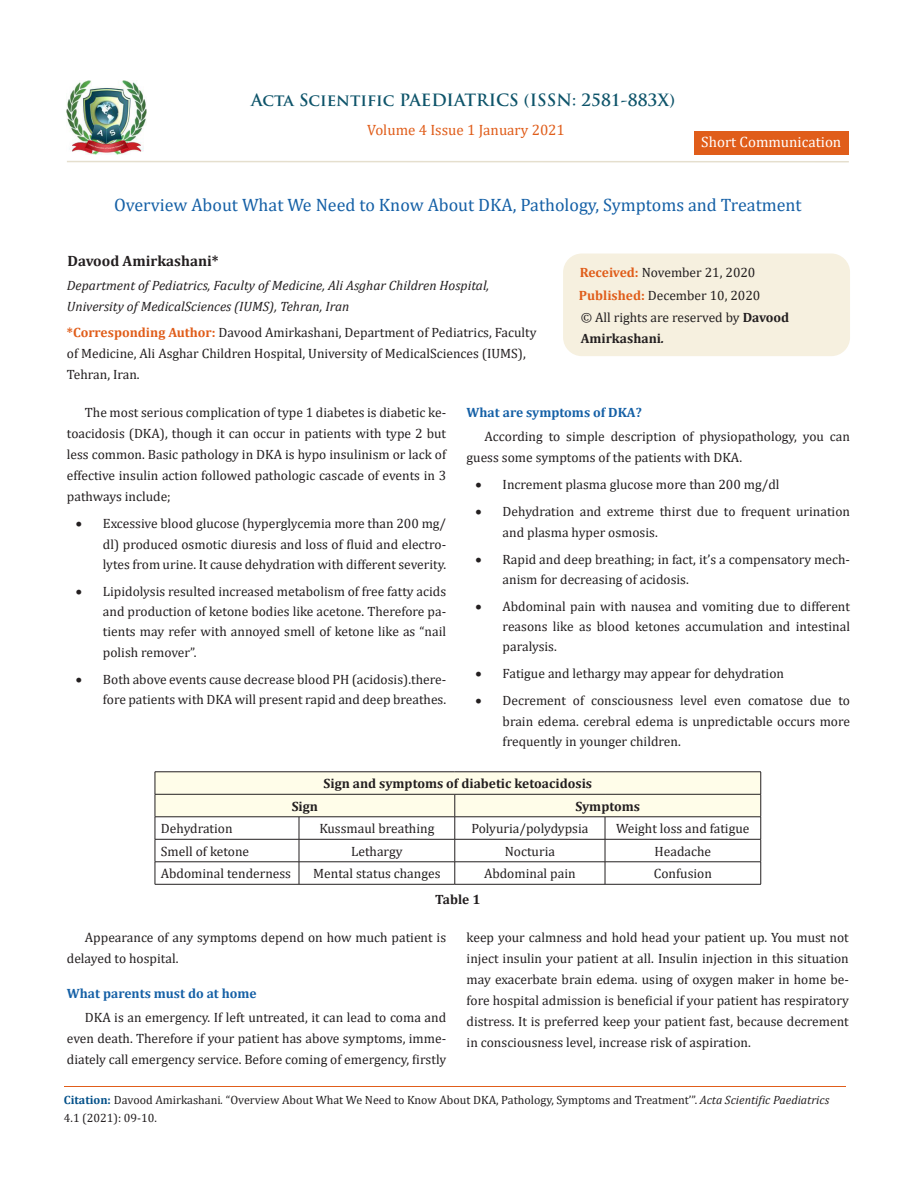
<style>
.page{position:relative;width:917px;height:1188px;background:#fff}
.page>*{position:absolute;margin:0;border:0;box-sizing:border-box;transform-origin:0 0}
.t1{font:18px "Cambria";color:#1560a6}
.t2{font:700 16.5px "Trajan Pro";color:#0e546a}
.t3{font:15px "Cambria";color:#e05d1a}
.t4{font:700 15px "Cambria";color:#231f20}
.t5{font:15px "Cambria";color:#fff}
.List_Paragraph{font:13.5px/21px "Cambria";color:#231f20;text-align:justify}
.t6{font:italic 13.5px/21px "Cambria";color:#231f20}
.t7{font:700 13.5px "Cambria";color:#231f20}
.List_Paragraph-2{font:700 13.5px "Cambria";color:#1560a6}
.t8{font:12px/18px "Cambria";color:#231f20}
.s1{font-weight:700;color:#e05d1a}
.s2{font-weight:700}
.s3{font-weight:700;font-style:italic}
.s4{font-weight:700;color:#035089}
.s5{font-style:italic}
</style>
<div class="page">
<img style="left:66px;top:81px;width:80px;height:74px">
<div style="left:693px;top:132px;width:155px;height:23px;background:#e05d1a"></div>
<div style="left:564px;top:254px;width:285px;height:101px;background:#f6f0df;border-radius:18px"></div>
<div style="left:563px;top:254px;width:287px;height:102px;border:2px solid #f6f0df;border-radius:18px"></div>
<svg style="left:155px;top:772px;width:606px;height:112px"></svg>
<hr style="left:155px;top:884px;width:144px;height:1px;background:#231f20">
<hr style="left:299px;top:884px;width:156px;height:1px;background:#231f20">
<hr style="left:455px;top:884px;width:150px;height:1px;background:#231f20">
<hr style="left:605px;top:884px;width:156px;height:1px;background:#231f20">
<hr style="left:64px;top:1087px;width:781px;height:1px;background:#e05d1a">
<hr style="left:67px;top:161px;width:781px;height:1px;background:#e5dfce">
<p class="t2" style="left:251px;top:90px;width:425px">Acta Scientific PAEDIATRICS (ISSN: 2581-883X)</p>
<p class="t3" style="left:367px;top:121px;width:199px">Volume 4 Issue 1 January 2021</p>
<p class="t5" style="left:701px;top:133px;width:141px">Short Communication</p>
<p class="t1" style="left:114px;top:194px;width:689px">Overview About What We Need to Know About DKA, Pathology, Symptoms and Treatment</p>
<p class="t4" style="left:68px;top:250px;width:153px">Davood Amirkashani*</p>
<p class="t6" style="left:67px;top:275px;width:424px">Department of Pediatrics, Faculty of Medicine, Ali Asghar Children Hospital,<br>University of MedicalSciences (IUMS), Tehran, Iran</p>
<p class="List_Paragraph" style="left:67px;top:322px;width:471px;text-align:left"><span class="s1">*Corresponding Author:</span> Davood Amirkashani, Department of Pediatrics, Faculty of Medicine, Ali Asghar Children Hospital, University of MedicalSciences (IUMS),<br>Tehran, Iran.</p>
<p class="List_Paragraph" style="left:579px;top:262px;width:177px"><span class="s1">Received:</span> November 21, 2020</p>
<p class="List_Paragraph" style="left:579px;top:285px;width:183px"><span class="s1">Published:</span> December 10, 2020</p>
<p class="List_Paragraph" style="left:580px;top:307px;width:210px">© All rights are reserved by <span class="s2">Davood<br>Amirkashani</span><span class="s3">.</span></p>
<p class="List_Paragraph" style="left:67px;top:402px;width:381px;text-indent:18px">The most serious complication of type 1 diabetes is diabetic ke&shy;toacidosis (DKA), though it can occur in patients with type 2 but less common. Basic pathology in DKA is hypo insulinism or lack of effective insulin action followed pathologic cascade of events in 3 pathways include;</p>
<p class="List_Paragraph" style="left:103px;top:514px;width:345px;line-height:20.2px;text-indent:-27px">• Excessive blood glucose (hyperglycemia more than 200 mg/ dl) produced osmotic diuresis and loss of fluid and electro&shy;lytes from urine. It cause dehydration with different severity.</p>
<p class="List_Paragraph" style="left:103px;top:581px;width:345px;line-height:20.2px;text-indent:-27px">• Lipidolysis resulted increased metabolism of free fatty acids and production of ketone bodies like acetone. Therefore pa&shy;tients may refer with annoyed smell of ketone like as “nail polish remover”.</p>
<p class="List_Paragraph" style="left:76px;top:669px;width:372px;line-height:20.2px;text-align:right">• Both above events cause decrease blood PH (acidosis).there&shy;fore patients with DKA will present rapid and deep breathes.</p>
<p class="List_Paragraph-2" style="left:466px;top:403px;width:177px">What are symptoms of DKA?</p>
<p class="List_Paragraph" style="left:466px;top:426px;width:385px;text-indent:18px">According to simple description of physiopathology, you can guess some symptoms of the patients with DKA.</p>
<p class="List_Paragraph" style="left:475px;top:474px;width:305px">• Increment plasma glucose more than 200 mg/dl</p>
<p class="List_Paragraph" style="left:502px;top:502px;width:349px;line-height:20.2px;text-indent:-27px">• Dehydration and extreme thirst due to frequent urination and plasma hyper osmosis.</p>
<p class="List_Paragraph" style="left:502px;top:549px;width:349px;line-height:20.2px;text-indent:-27px">• Rapid and deep breathing; in fact, it’s a compensatory mech&shy;anism for decreasing of acidosis.</p>
<p class="List_Paragraph" style="left:502px;top:596px;width:349px;line-height:20.2px;text-indent:-27px">• Abdominal pain with nausea and vomiting due to different reasons like as blood ketones accumulation and intestinal paralysis.</p>
<p class="List_Paragraph" style="left:475px;top:663px;width:310px">• Fatigue and lethargy may appear for dehydration</p>
<p class="List_Paragraph" style="left:502px;top:691px;width:349px;line-height:20.2px;text-indent:-27px">• Decrement of consciousness level even comatose due to brain edema. cerebral edema is unpredictable occurs more frequently in younger children.</p>
<p class="t7" style="left:323px;top:774px;width:270px">Sign and symptoms of diabetic ketoacidosis</p>
<p class="t7" style="left:292px;top:797px;width:28px">Sign</p>
<p class="t7" style="left:575px;top:797px;width:66px">Symptoms</p>
<p class="List_Paragraph" style="left:161px;top:818px;width:73px">Dehydration</p>
<p class="List_Paragraph" style="left:319px;top:818px;width:116px">Kussmaul breathing</p>
<p class="List_Paragraph" style="left:471px;top:818px;width:119px">Polyuria/polydypsia</p>
<p class="List_Paragraph" style="left:616px;top:818px;width:135px">Weight loss and fatigue</p>
<p class="List_Paragraph" style="left:161px;top:841px;width:90px">Smell of ketone</p>
<p class="List_Paragraph" style="left:351px;top:841px;width:53px">Lethargy</p>
<p class="List_Paragraph" style="left:504px;top:841px;width:52px">Nocturia</p>
<p class="List_Paragraph" style="left:654px;top:841px;width:58px">Headache</p>
<p class="List_Paragraph" style="left:161px;top:863px;width:132px">Abdominal tenderness</p>
<p class="List_Paragraph" style="left:313px;top:863px;width:129px">Mental status changes</p>
<p class="List_Paragraph" style="left:484px;top:863px;width:93px">Abdominal pain</p>
<p class="List_Paragraph" style="left:653px;top:863px;width:60px">Confusion</p>
<p class="t7" style="left:435px;top:890px;width:47px">Table 1</p>
<p class="List_Paragraph" style="left:67px;top:927px;width:381px;text-indent:18px">Appearance of any symptoms depend on how much patient is delayed to hospital.</p>
<p class="List_Paragraph-2" style="left:67px;top:984px;width:191px">What parents must do at home</p>
<p class="List_Paragraph" style="left:67px;top:1007px;width:381px;text-indent:18px">DKA is an emergency. If left untreated, it can lead to coma and even death. Therefore if your patient has above symptoms, imme&shy;diately call emergency service. Before coming of emergency, firstly</p>
<p class="List_Paragraph" style="left:466px;top:927px;width:384px">keep your calmness and hold head your patient up. You must not inject insulin your patient at all. Insulin injection in this situation may exacerbate brain edema. using of oxygen maker in home be&shy;fore hospital admission is beneficial if your patient has respiratory distress. It is preferred keep your patient fast, because decrement in consciousness level, increase risk of aspiration.</p>
<p class="t8" style="left:64px;top:1091px;width:767px"><span class="s4">Citation:</span> Davood Amirkashani<span class="s5">.</span> “Overview About What We Need to Know About DKA, Pathology, Symptoms and Treatment’”. <span class="s5">Acta Scientific Paediatrics<br></span>4.1 (2021): 09-10.</p>
</div>
